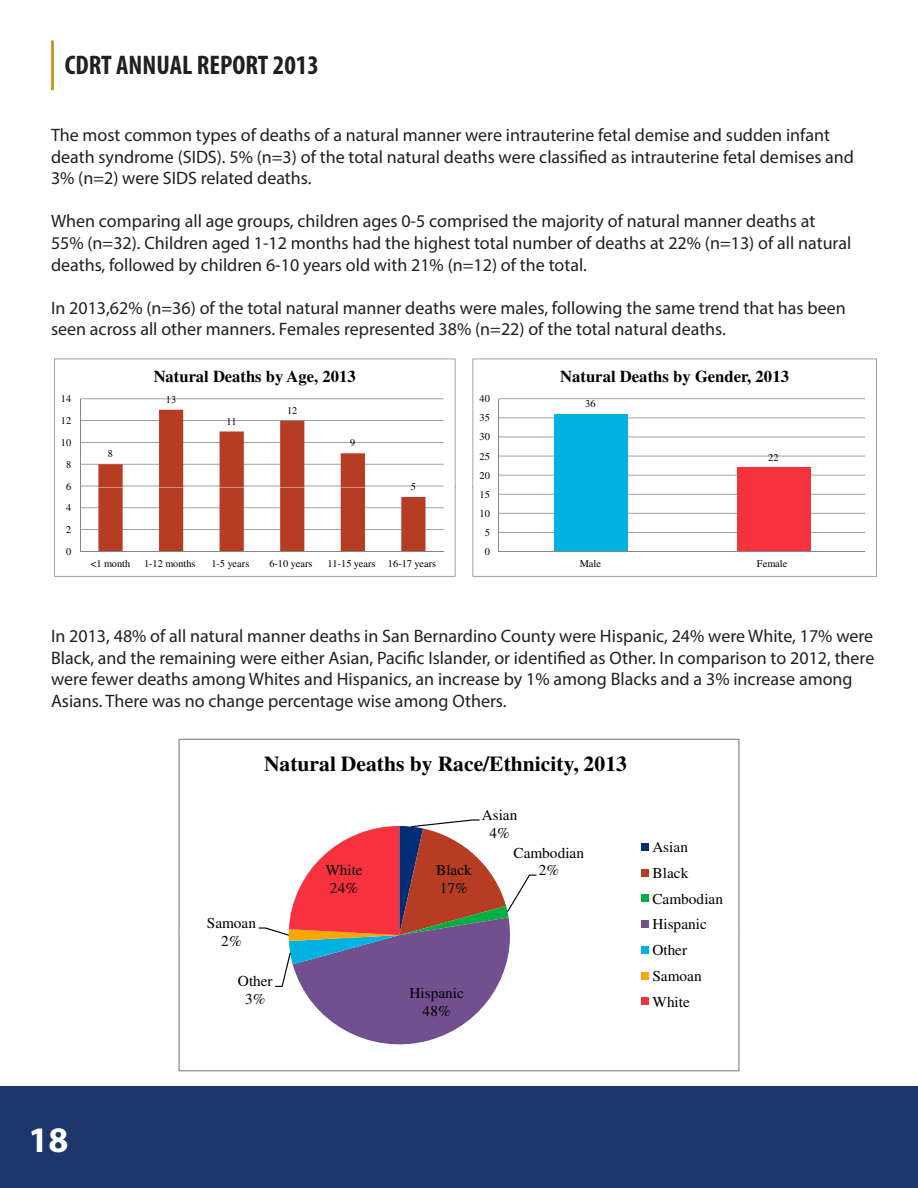
<style>
.page{position:relative;width:918px;height:1188px;background:#fff}
.page>*{position:absolute;margin:0;border:0;box-sizing:border-box;transform-origin:0 0}
.t1{font:700 36px "Myriad Pro";color:#fff}
.t2{font:700 condensed 27px "Myriad Pro";color:#231f20}
.t3{font:700 21.3px "Times";color:#000}
.t4{font:18px/21.6px "Myriad Pro";color:#231f20}
.t5{font:700 16.65px "Times";color:#000}
.t6{font:15.15px/17.5px "Times";color:#000;text-align:center}
.t7{font:10.35px "Times";color:#000}
</style>
<div class="page">
<div style="left:0;top:1086px;width:918px;height:102px;background:#1d366c"></div>
<hr style="left:51px;top:40px;width:3px;height:50px;background:#ca992a">
<svg style="left:54px;top:359px;width:402px;height:51px"></svg>
<svg style="left:54px;top:410px;width:402px;height:167px"></svg>
<svg style="left:472px;top:359px;width:405px;height:128px"></svg>
<svg style="left:472px;top:487px;width:405px;height:90px"></svg>
<svg style="left:178px;top:739px;width:562px;height:193px"></svg>
<svg style="left:259px;top:819px;width:277px;height:113px"></svg>
<svg style="left:178px;top:932px;width:562px;height:139px"></svg>
<p class="t2" style="left:65px;top:48px;width:256px">CDRT ANNUAL REPORT 2013</p>
<p class="t4" style="left:51px;top:124px;width:805px">The most common types of deaths of a natural manner were intrauterine fetal demise and sudden infant death syndrome (SIDS). 5% (n=3) of the total natural deaths were classified as intrauterine fetal demises and<br>3% (n=2) were SIDS related deaths.</p>
<p class="t4" style="left:51px;top:210px;width:802px">When comparing all age groups, children ages 0-5 comprised the majority of natural manner deaths at<br>55% (n=32). Children aged 1-12 months had the highest total number of deaths at 22% (n=13) of all natural deaths, followed by children 6-10 years old with 21% (n=12) of the total.</p>
<p class="t4" style="left:51px;top:297px;width:796px">In 2013,62% (n=36) of the total natural manner deaths were males, following the same trend that has been seen across all other manners. Females represented 38% (n=22) of the total natural deaths.</p>
<p class="t5" style="left:154px;top:371px;width:203px">Natural Deaths by Age, 2013</p>
<p class="t5" style="left:560px;top:371px;width:230px">Natural Deaths by Gender, 2013</p>
<p class="t7" style="left:61px;top:395px;width:12px">14</p>
<p class="t7" style="left:61px;top:417px;width:12px">12</p>
<p class="t7" style="left:166px;top:396px;width:12px">13</p>
<p class="t7" style="left:226px;top:418px;width:12px">11</p>
<p class="t7" style="left:287px;top:407px;width:12px">12</p>
<p class="t7" style="left:480px;top:395px;width:12px">40</p>
<p class="t7" style="left:480px;top:414px;width:12px">35</p>
<p class="t7" style="left:585px;top:400px;width:12px">36</p>
<p class="t7" style="left:61px;top:439px;width:12px">10</p>
<p class="t7" style="left:350px;top:439px;width:7px">9</p>
<p class="t7" style="left:480px;top:433px;width:12px">30</p>
<p class="t7" style="left:66px;top:461px;width:7px">8</p>
<p class="t7" style="left:108px;top:450px;width:7px">8</p>
<p class="t7" style="left:480px;top:452px;width:12px">25</p>
<p class="t7" style="left:768px;top:453px;width:12px">22</p>
<p class="t7" style="left:480px;top:471px;width:12px">20</p>
<p class="t7" style="left:66px;top:482px;width:7px">6</p>
<p class="t7" style="left:411px;top:483px;width:7px">5</p>
<p class="t7" style="left:480px;top:491px;width:12px">15</p>
<p class="t7" style="left:66px;top:504px;width:7px">4</p>
<p class="t7" style="left:480px;top:510px;width:12px">10</p>
<p class="t7" style="left:66px;top:526px;width:7px">2</p>
<p class="t7" style="left:485px;top:529px;width:7px">5</p>
<p class="t7" style="left:66px;top:548px;width:7px">0</p>
<p class="t7" style="left:485px;top:548px;width:7px">0</p>
<p class="t7" style="left:91px;top:560px;width:41px">&lt;1 month</p>
<p class="t7" style="left:144px;top:560px;width:53px">1-12 months</p>
<p class="t7" style="left:211px;top:560px;width:39px">1-5 years</p>
<p class="t7" style="left:269px;top:560px;width:45px">6-10 years</p>
<p class="t7" style="left:327px;top:560px;width:110px">11-15 years 16-17 years</p>
<p class="t7" style="left:580px;top:560px;width:23px">Male</p>
<p class="t7" style="left:757px;top:560px;width:32px">Female</p>
<p class="t4" style="left:51px;top:625px;width:825px">In 2013, 48% of all natural manner deaths in San Bernardino County were Hispanic, 24% were White, 17% were Black, and the remaining were either Asian, Pacific Islander, or identified as Other. In comparison to 2012, there were fewer deaths among Whites and Hispanics, an increase by 1% among Blacks and a 3% increase among Asians. There was no change percentage wise among Others.</p>
<p class="t3" style="left:264px;top:756px;width:364px">Natural Deaths by Race/Ethnicity, 2013</p>
<p class="t1" style="left:29px;top:1116px;width:41px">18</p>
<p class="t6" style="left:207px;top:916px;width:51px">Samoan</p>
<p class="t6" style="left:221px;top:933px;width:22px">2%</p>
<p class="t6" style="left:238px;top:974px;width:36px">Other<br>3%</p>
<p class="t6" style="left:325px;top:863px;width:39px">White<br>24%</p>
<p class="t6" style="left:436px;top:863px;width:37px;text-align:left">Black<br>17%</p>
<p class="t6" style="left:482px;top:808px;width:37px">Asian<br>4%</p>
<p class="t6" style="left:514px;top:845px;width:72px">Cambodian<br>2%</p>
<p class="t6" style="left:410px;top:986px;width:56px">Hispanic<br>48%</p>
<p class="t6" style="left:653px;top:836px;width:72px;line-height:25.8px;text-align:left">Asian<br>Black<br>Cambodian</p>
<p class="t6" style="left:653px;top:913px;width:56px;line-height:25.7px;text-align:left">Hispanic<br>Other<br>Samoan<br>White</p>
</div>
